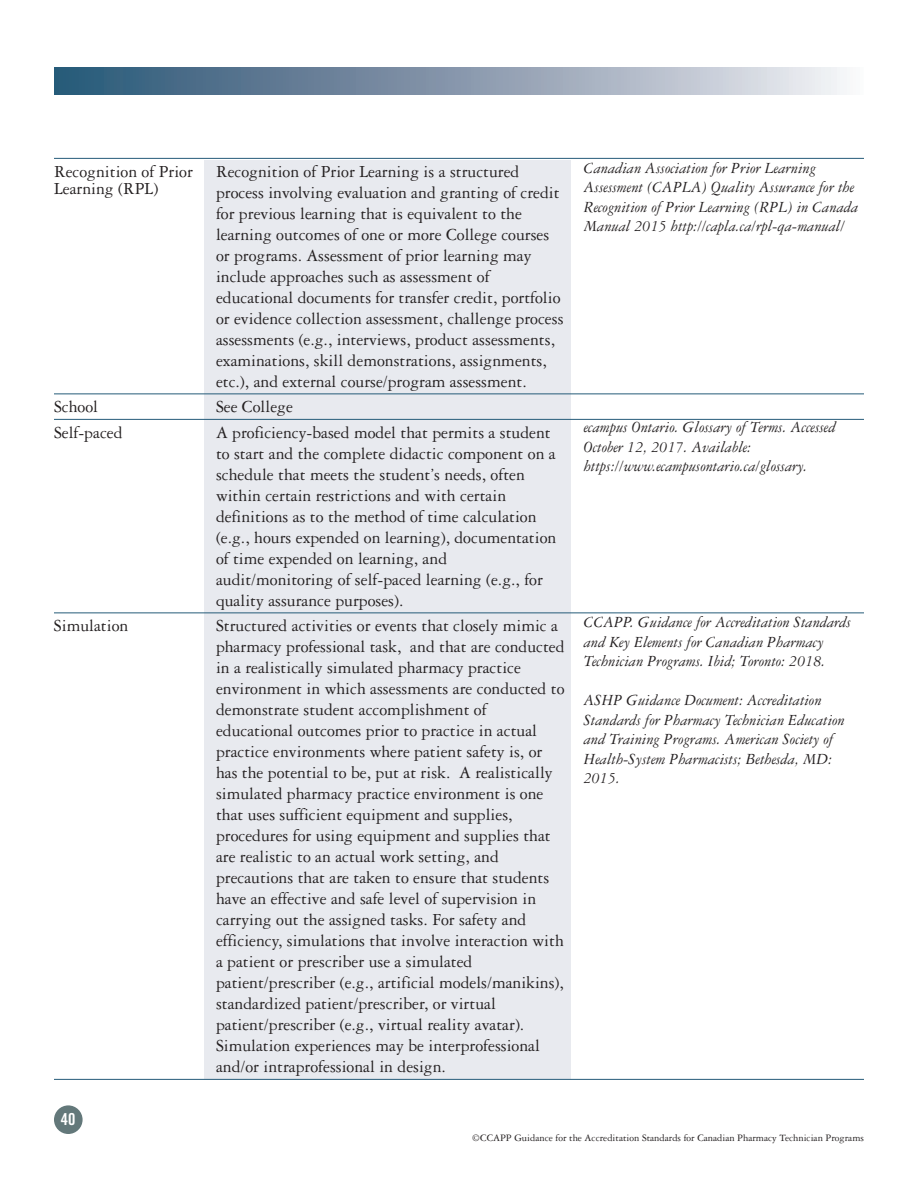
<style>
.page{position:relative;width:918px;height:1188px;background:#fff}
.page>*{position:absolute;margin:0;border:0;box-sizing:border-box;transform-origin:0 0}
.t1{font:18px/21px "Garamond Three";color:#231f20}
.t2{font:italic 16.5px/19.5px "Garamond Three";color:#231f20}
.t3{font:16.5px "Trade Gothic Bold Cond Twenty";color:#fff}
.t4{font:10.5px "Garamond Three";color:#231f20}
</style>
<div class="page">
<div style="left:205px;top:160px;width:366px;height:919px;background:#e8eaef"></div>
<hr style="left:54px;top:158px;width:810px;height:1px;background:#255b79">
<hr style="left:54px;top:394px;width:810px;height:1px;background:#255b79">
<hr style="left:54px;top:419px;width:810px;height:1px;background:#255b79">
<hr style="left:54px;top:613px;width:810px;height:1px;background:#255b79">
<hr style="left:54px;top:1079px;width:810px;height:1px;background:#255b79">
<div style="left:54px;top:68px;width:810px;height:26px;background:linear-gradient(to right,#254f71,#f1edf1)"></div>
<div style="left:54px;top:1105px;width:29px;height:29px;background:#63787a;border-radius:50%"></div>
<p class="t2" style="left:584px;top:159px;width:276px">Canadian Association for Prior Learning Assessment (CAPLA) Quality Assurance for the Recognition of Prior Learning (RPL) in Canada Manual 2015 http://capla.ca/rpl-qa-manual/</p>
<p class="t1" style="left:54px;top:162px;width:141px">Recognition of Prior</p>
<p class="t1" style="left:216px;top:162px;width:349px">Recognition of Prior Learning is a structured process involving evaluation and granting of credit for previous learning that is equivalent to the learning outcomes of one or more College courses or programs. Assessment of prior learning may include approaches such as assessment of educational documents for transfer credit, portfolio or evidence collection assessment, challenge process assessments (e.g., interviews, product assessments, examinations, skill demonstrations, assignments, etc.), and external course/program assessment.</p>
<p class="t1" style="left:54px;top:398px;width:46px">School</p>
<p class="t1" style="left:216px;top:398px;width:78px">See College</p>
<p class="t1" style="left:54px;top:423px;width:70px">Self-paced</p>
<p class="t1" style="left:216px;top:423px;width:342px">A proficiency-based model that permits a student to start and the complete didactic component on a schedule that meets the student’s needs, often within certain restrictions and with certain definitions as to the method of time calculation (e.g., hours expended on learning), documentation of time expended on learning, and audit/monitoring of self-paced learning (e.g., for quality assurance purposes).</p>
<p class="t1" style="left:54px;top:617px;width:76px">Simulation</p>
<p class="t1" style="left:216px;top:617px;width:350px">Structured activities or events that closely mimic a pharmacy professional task, and that are conducted in a realistically simulated pharmacy practice environment in which assessments are conducted to demonstrate student accomplishment of educational outcomes prior to practice in actual practice environments where patient safety is, or has the potential to be, put at risk. A realistically simulated pharmacy practice environment is one that uses sufficient equipment and supplies, procedures for using equipment and supplies that are realistic to an actual work setting, and precautions that are taken to ensure that students have an effective and safe level of supervision in carrying out the assigned tasks. For safety and efficiency, simulations that involve interaction with a patient or prescriber use a simulated patient/prescriber (e.g., artificial models/manikins), standardized patient/prescriber, or virtual patient/prescriber (e.g., virtual reality avatar).<br>Simulation experiences may be interprofessional and/or intraprofessional in design.</p>
<p class="t3" style="left:61px;top:1113px;width:16px">40</p>
<p class="t4" style="left:472px;top:1134px;width:394px">©CCAPP Guidance for the Accreditation Standards for Canadian Pharmacy Technician Programs</p>
<p class="t1" style="left:54px;top:180px;width:106px">Learning (RPL)</p>
<p class="t2" style="left:584px;top:419px;width:253px">ecampus Ontario. Glossary of Terms. Accessed<br>October 12, 2017. Available: https://www.ecampusontario.ca/glossary.</p>
<p class="t2" style="left:584px;top:614px;width:269px">CCAPP. Guidance for Accreditation Standards and Key Elements for Canadian Pharmacy<br>Technician Programs. Ibid; Toronto: 2018.</p>
<p class="t2" style="left:584px;top:692px;width:262px">ASHP Guidance Document: Accreditation Standards for Pharmacy Technician Education and Training Programs. American Society of Health-System Pharmacists; Bethesda, MD:<br>2015.</p>
</div>
